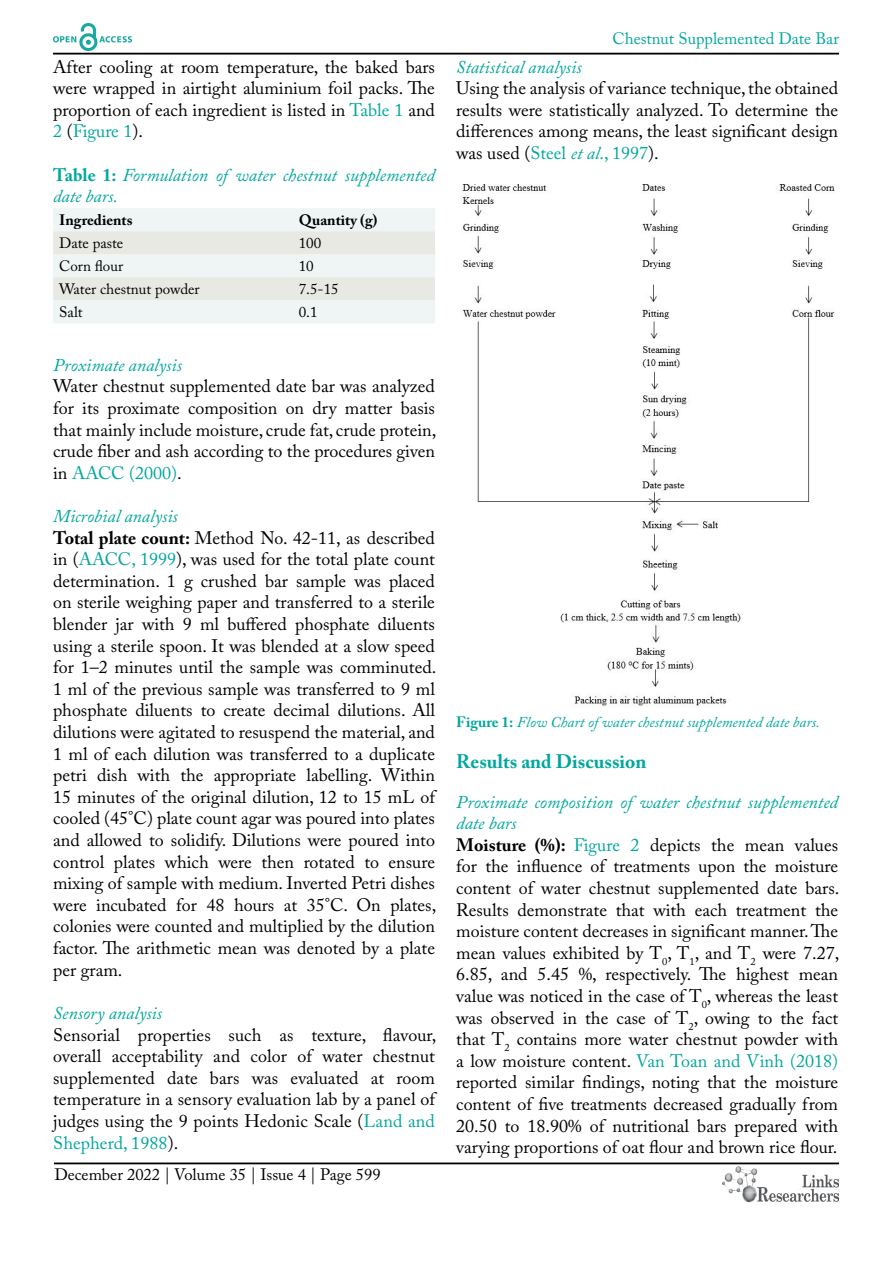
<style>
.page{position:relative;width:893px;height:1263px;background:#fff}
.page>*{position:absolute;margin:0;border:0;box-sizing:border-box;transform-origin:0 0}
.t1{font:700 19.5px "Adobe Caslon Pro";color:#00a79e}
.t2{font:18px/21.6px "Adobe Caslon Pro";color:#000;text-align:justify}
.t3{font:italic 18px/21.6px "Adobe Caslon Pro";color:#00a79e}
.t4{font:16.5px "Adobe Caslon Pro";color:#000}
.t5{font:16.5px "Adobe Caslon Pro";color:#00a79e}
.t6{font:15px "Adobe Caslon Pro";color:#000}
.t7{font:italic 15px "Adobe Caslon Pro";color:#00a79e}
.t8{font:700 15px "Adobe Caslon Pro";color:#000}
.s1{color:#00a79e}
.s2{font-weight:700;font-style:normal}
.s3{font-style:italic;color:#00a79e}
.s4{font-weight:700}
</style>
<div class="page">
<hr style="left:53px;top:53px;width:786px;height:2px;background:#000">
<hr style="left:54px;top:1162px;width:785px;height:2px;background:#000">
<img style="left:722px;top:1166px;width:117px;height:37px">
<img style="left:53px;top:24px;width:78px;height:27px">
<svg style="left:53px;top:208px;width:382px;height:115px"></svg>
<img style="left:462px;top:184px;width:373px;height:522px">
<p class="t2" style="left:53px;top:56px;width:383px">After cooling at room temperature, the baked bars were wrapped in airtight aluminium foil packs. The proportion of each ingredient is listed in <span class="s1">Table 1</span> and <span class="s1">2</span> (<span class="s1">Figure 1</span>).</p>
<p class="t3" style="left:53px;top:164px;width:383px"><span class="s2">Table 1:</span> Formulation of water chestnut supplemented date bars.</p>
<p class="t8" style="left:59px;top:211px;width:75px">Ingredients</p>
<p class="t8" style="left:299px;top:211px;width:80px">Quantity (g)</p>
<p class="t6" style="left:59px;top:234px;width:66px">Date paste</p>
<p class="t6" style="left:299px;top:234px;width:24px">100</p>
<p class="t6" style="left:59px;top:257px;width:65px">Corn flour</p>
<p class="t6" style="left:299px;top:257px;width:16px">10</p>
<p class="t6" style="left:59px;top:280px;width:142px">Water chestnut powder</p>
<p class="t6" style="left:299px;top:280px;width:41px">7.5-15</p>
<p class="t6" style="left:59px;top:303px;width:25px">Salt</p>
<p class="t6" style="left:299px;top:303px;width:20px">0.1</p>
<p class="t3" style="left:53px;top:354px;width:130px">Proximate analysis</p>
<p class="t2" style="left:53px;top:375px;width:385px">Water chestnut supplemented date bar was analyzed for its proximate composition on dry matter basis that mainly include moisture, crude fat, crude protein, crude fiber and ash according to the procedures given in <span class="s1">AACC (2000)</span>.</p>
<p class="t2" style="left:53px;top:505px;width:385px;text-align:left"><span class="s3">Microbial analysis<br></span><span class="s4">Total plate count:</span> Method No. 42-11, as described in (<span class="s1">AACC, 1999</span>), was used for the total plate count determination. 1 g crushed bar sample was placed on sterile weighing paper and transferred to a sterile blender jar with 9 ml buffered phosphate diluents using a sterile spoon. It was blended at a slow speed for 1–2 minutes until the sample was comminuted.<br>1 ml of the previous sample was transferred to 9 ml phosphate diluents to create decimal dilutions. All dilutions were agitated to resuspend the material, and 1 ml of each dilution was transferred to a duplicate petri dish with the appropriate labelling. Within 15 minutes of the original dilution, 12 to 15 mL of cooled (45°C) plate count agar was poured into plates and allowed to solidify. Dilutions were poured into control plates which were then rotated to ensure mixing of sample with medium. Inverted Petri dishes were incubated for 48 hours at 35°C. On plates, colonies were counted and multiplied by the dilution factor. The arithmetic mean was denoted by a plate per gram.</p>
<p class="t3" style="left:53px;top:1002px;width:110px">Sensory analysis</p>
<p class="t2" style="left:53px;top:1023px;width:385px">Sensorial properties such as texture, flavour, overall acceptability and color of water chestnut supplemented date bars was evaluated at room temperature in a sensory evaluation lab by a panel of judges using the 9 points Hedonic Scale (<span class="s1">Land and Shepherd, 1988</span>).</p>
<p class="t4" style="left:54px;top:1165px;width:328px">December 2022 | Volume 35 | Issue 4 | Page 599</p>
<p class="t5" style="left:612px;top:28px;width:228px">Chestnut Supplemented Date Bar</p>
<p class="t3" style="left:456px;top:56px;width:127px">Statistical analysis</p>
<p class="t2" style="left:456px;top:77px;width:383px">Using the analysis of variance technique, the obtained results were statistically analyzed. To determine the differences among means, the least significant design was used (<span class="s1">Steel</span> <span class="s3">et al</span><span class="s1">., 1997</span>).</p>
<p class="t7" style="left:456px;top:713px;width:365px"><span class="s2">Figure 1:</span> Flow Chart of water chestnut supplemented date bars.</p>
<p class="t1" style="left:456px;top:750px;width:192px">Results and Discussion</p>
<p class="t2" style="left:456px;top:791px;width:385px;text-align:left"><span class="s3">Proximate composition of water chestnut supplemented date bars<br></span><span class="s4">Moisture (%):</span> <span class="s1">Figure 2</span> depicts the mean values for the influence of treatments upon the moisture content of water chestnut supplemented date bars.<br>Results demonstrate that with each treatment the moisture content decreases in significant manner. The mean values exhibited by T<sub>0</sub>, T<sub>1</sub>, and T<sub>2</sub> were 7.27, 6.85, and 5.45 %, respectively. The highest mean value was noticed in the case of T<sub>0</sub>, whereas the least was observed in the case of T<sub>2</sub>, owing to the fact that T<sub>2</sub> contains more water chestnut powder with a low moisture content. <span class="s1">Van Toan and Vinh (2018) </span>reported similar findings, noting that the moisture content of five treatments decreased gradually from 20.50 to 18.90% of nutritional bars prepared with varying proportions of oat flour and brown rice flour.</p>
</div>
